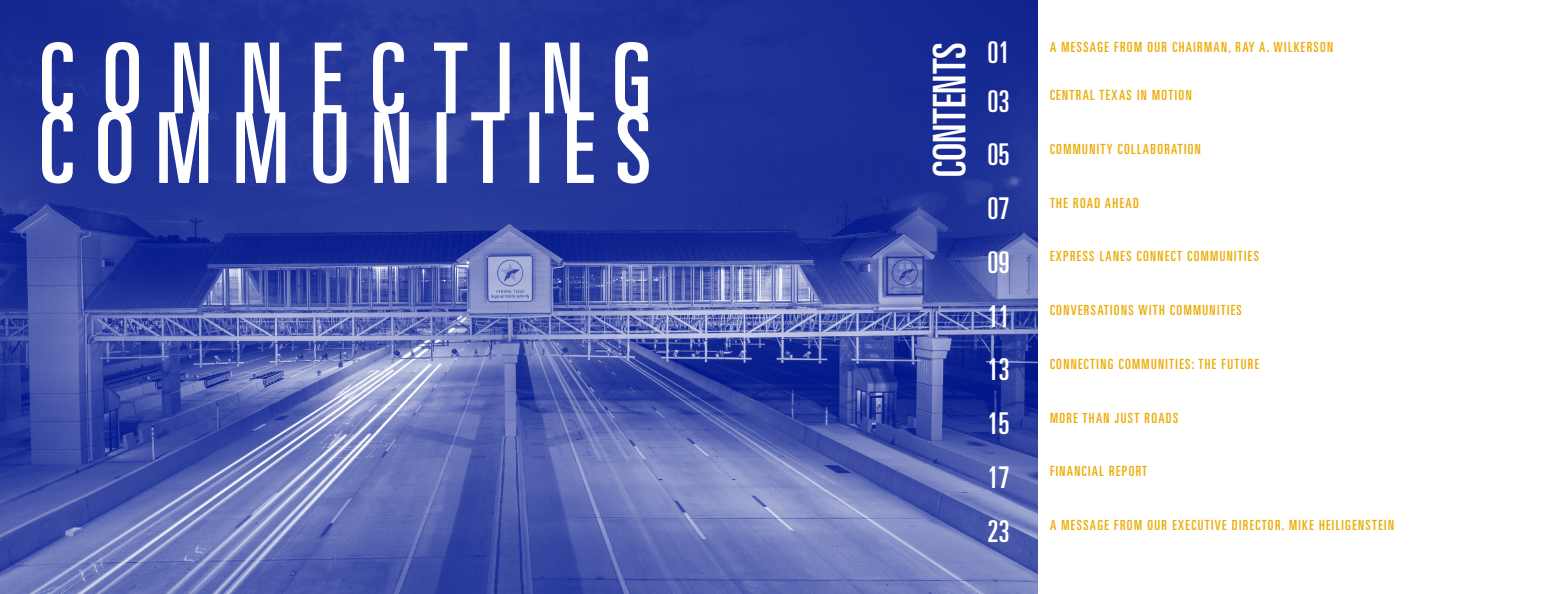
<style>
.page{position:relative;width:1548px;height:594px;background:#fff}
.page>*{position:absolute;margin:0;border:0;box-sizing:border-box;transform-origin:0 0}
.t1{font:ultra-condensed 45px "Univers LT Std";color:#fff}
.t2{font:ultra-condensed 30px "Univers LT Std";letter-spacing:-.005em;color:#fff}
.t3{font:ultra-condensed 14px "Univers LT Std";letter-spacing:.1em;color:#edaa00}
</style>
<div class="page">
<img style="left:0;top:0;width:1038px;height:594px">
<svg style="left:42px;top:112px;width:607px;height:72px"></svg>
<svg style="left:42px;top:42px;width:606px;height:72px;fill:#27399a"></svg>
<h1 class="t1" style="left:924px;top:177px;width:136px;rotate:-90deg">CONTENTS</h1>
<h2 class="t2" style="left:987px;top:35px;width:24px">01</h2>
<p class="t3" style="left:1050px;top:39px;width:285px">A MESSAGE FROM OUR CHAIRMAN, RAY A. WILKERSON</p>
<h2 class="t2" style="left:987px;top:84px;width:24px">03</h2>
<p class="t3" style="left:1050px;top:87px;width:143px">CENTRAL TEXAS IN MOTION</p>
<h2 class="t2" style="left:987px;top:138px;width:24px">05</h2>
<p class="t3" style="left:1050px;top:141px;width:152px">COMMUNITY COLLABORATION</p>
<h2 class="t2" style="left:987px;top:192px;width:24px">07</h2>
<p class="t3" style="left:1050px;top:195px;width:90px">THE ROAD AHEAD</p>
<h2 class="t2" style="left:987px;top:245px;width:24px">09</h2>
<p class="t3" style="left:1050px;top:248px;width:210px">EXPRESS LANES CONNECT COMMUNITIES</p>
<h2 class="t2" style="left:987px;top:299px;width:24px">11</h2>
<p class="t3" style="left:1050px;top:302px;width:193px">CONVERSATIONS WITH COMMUNITIES</p>
<h2 class="t2" style="left:987px;top:353px;width:24px">13</h2>
<p class="t3" style="left:1050px;top:356px;width:211px">CONNECTING COMMUNITIES: THE FUTURE</p>
<h2 class="t2" style="left:987px;top:406px;width:24px">15</h2>
<p class="t3" style="left:1050px;top:410px;width:130px">MORE THAN JUST ROADS</p>
<h2 class="t2" style="left:987px;top:460px;width:24px">17</h2>
<p class="t3" style="left:1050px;top:463px;width:99px">FINANCIAL REPORT</p>
<h2 class="t2" style="left:987px;top:514px;width:24px">23</h2>
<p class="t3" style="left:1050px;top:517px;width:346px">A MESSAGE FROM OUR EXECUTIVE DIRECTOR, MIKE HEILIGENSTEIN</p>
</div>
